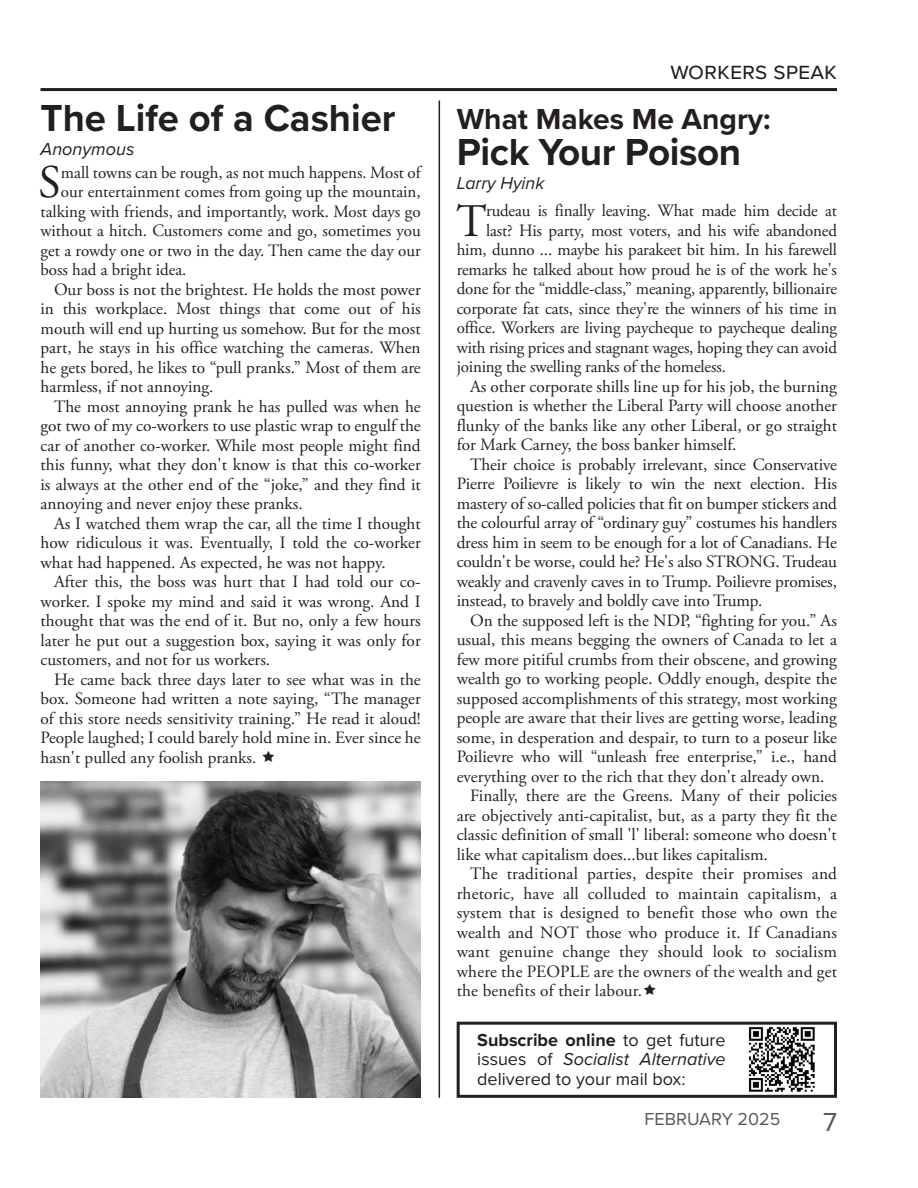
<style>
.page{position:relative;width:918px;height:1188px;background:#fff}
.page>*{position:absolute;margin:0;border:0;box-sizing:border-box;transform-origin:0 0}
.t1{font:46.65px "Adobe Garamond Pro";color:#231f20}
.t2{font:700 39px "Proxima Nova";color:#231f20}
.t3{font:700 30px "Proxima Nova";color:#231f20}
.t4{font:27px "Proxima Nova";color:#57585a}
.t5{font:24px "Proxima Nova";color:#231f20}
.t6{font:18px/19.5px "Proxima Nova";color:#231f20;text-align:justify}
.t7{font:italic 18px "Proxima Nova";color:#231f20}
.t8{font:18px "Proxima Nova";color:#57585a}
.t9{font:17.25px "Adobe Garamond Pro";color:#231f20}
.s1{font-weight:700}
.s2{font-style:italic}
</style>
<div class="page">
<hr style="left:41px;top:88px;width:796px;height:3px;background:#231f20">
<hr style="left:439px;top:100px;width:1px;height:998px;background:#231f20">
<div style="left:457px;top:1022px;width:380px;height:76px;border:3px solid #231f20"></div>
<img style="left:748px;top:1026px;width:67px;height:66px">
<img style="left:40px;top:782px;width:381px;height:316px">
<h2 class="t2" style="left:41px;top:89px;width:357px">The Life of a Cashier</h2>
<p class="t7" style="left:41px;top:136px;width:95px">Anonymous</p>
<h1 class="t1" style="left:39px;top:154px;width:24px">S</h1>
<p class="t9" style="left:61px;top:162px;width:361px">mall towns can be rough, as not much happens. Most of</p>
<p class="t9" style="left:61px;top:181px;width:361px">our entertainment comes from going up the mountain,</p>
<p class="t9" style="left:40px;top:201px;width:382px">talking with friends, and importantly, work. Most days go</p>
<p class="t9" style="left:40px;top:220px;width:382px">without a hitch. Customers come and go, sometimes you</p>
<p class="t9" style="left:40px;top:240px;width:382px">get a rowdy one or two in the day. Then came the day our</p>
<p class="t9" style="left:40px;top:259px;width:148px">boss had a bright idea.</p>
<p class="t9" style="left:54px;top:279px;width:368px">Our boss is not the brightest. He holds the most power</p>
<p class="t9" style="left:40px;top:298px;width:382px">in this workplace. Most things that come out of his</p>
<p class="t9" style="left:40px;top:318px;width:382px">mouth will end up hurting us somehow. But for the most</p>
<p class="t9" style="left:40px;top:337px;width:382px">part, he stays in his office watching the cameras. When</p>
<p class="t9" style="left:40px;top:357px;width:382px">he gets bored, he likes to “pull pranks.” Most of them are</p>
<p class="t9" style="left:40px;top:376px;width:175px">harmless, if not annoying.</p>
<p class="t9" style="left:54px;top:396px;width:368px">The most annoying prank he has pulled was when he</p>
<p class="t9" style="left:40px;top:415px;width:382px">got two of my co-workers to use plastic wrap to engulf the</p>
<p class="t9" style="left:40px;top:435px;width:382px">car of another co-worker. While most people might find</p>
<p class="t9" style="left:40px;top:454px;width:382px">this funny, what they don't know is that this co-worker</p>
<p class="t9" style="left:40px;top:474px;width:382px">is always at the other end of the “joke,” and they find it</p>
<p class="t9" style="left:40px;top:493px;width:264px">annoying and never enjoy these pranks.</p>
<p class="t9" style="left:54px;top:513px;width:368px">As I watched them wrap the car, all the time I thought</p>
<p class="t9" style="left:40px;top:532px;width:382px">how ridiculous it was. Eventually, I told the co-worker</p>
<p class="t9" style="left:40px;top:552px;width:347px">what had happened. As expected, he was not happy.</p>
<p class="t9" style="left:54px;top:571px;width:368px">After this, the boss was hurt that I had told our co-</p>
<p class="t9" style="left:40px;top:591px;width:382px">worker. I spoke my mind and said it was wrong. And I</p>
<p class="t9" style="left:40px;top:610px;width:382px">thought that was the end of it. But no, only a few hours</p>
<p class="t9" style="left:40px;top:630px;width:382px">later he put out a suggestion box, saying it was only for</p>
<p class="t9" style="left:40px;top:649px;width:231px">customers, and not for us workers.</p>
<p class="t9" style="left:54px;top:669px;width:368px">He came back three days later to see what was in the</p>
<p class="t9" style="left:40px;top:688px;width:382px">box. Someone had written a note saying, “The manager</p>
<p class="t9" style="left:40px;top:708px;width:382px">of this store needs sensitivity training.” He read it aloud!</p>
<p class="t9" style="left:40px;top:727px;width:382px">People laughed; I could barely hold mine in. Ever since he</p>
<p class="t9" style="left:40px;top:747px;width:217px">hasn't pulled any foolish pranks.</p>
<h3 class="t5" style="left:671px;top:53px;width:168px">workers speak</h3>
<h3 class="t3" style="left:457px;top:97px;width:316px">What Makes Me Angry:</h3>
<h2 class="t2" style="left:457px;top:123px;width:286px">Pick Your Poison</h2>
<p class="t7" style="left:457px;top:170px;width:89px">Larry Hyink</p>
<h1 class="t1" style="left:456px;top:193px;width:32px">T</h1>
<p class="t9" style="left:486px;top:201px;width:352px">rudeau is finally leaving. What made him decide at</p>
<p class="t9" style="left:486px;top:220px;width:352px">last? His party, most voters, and his wife abandoned</p>
<p class="t9" style="left:457px;top:240px;width:382px">him, dunno ... maybe his parakeet bit him. In his farewell</p>
<p class="t9" style="left:457px;top:259px;width:382px">remarks he talked about how proud he is of the work he's</p>
<p class="t9" style="left:457px;top:279px;width:382px">done for the “middle-class,” meaning, apparently, billionaire</p>
<p class="t9" style="left:457px;top:298px;width:382px">corporate fat cats, since they're the winners of his time in</p>
<p class="t9" style="left:457px;top:318px;width:382px">office. Workers are living paycheque to paycheque dealing</p>
<p class="t9" style="left:457px;top:337px;width:382px">with rising prices and stagnant wages, hoping they can avoid</p>
<p class="t9" style="left:457px;top:357px;width:271px">joining the swelling ranks of the homeless.</p>
<p class="t9" style="left:470px;top:376px;width:368px">As other corporate shills line up for his job, the burning</p>
<p class="t9" style="left:457px;top:396px;width:382px">question is whether the Liberal Party will choose another</p>
<p class="t9" style="left:457px;top:415px;width:382px">flunky of the banks like any other Liberal, or go straight</p>
<p class="t9" style="left:457px;top:435px;width:281px">for Mark Carney, the boss banker himself.</p>
<p class="t9" style="left:470px;top:454px;width:368px">Their choice is probably irrelevant, since Conservative</p>
<p class="t9" style="left:457px;top:474px;width:382px">Pierre Poilievre is likely to win the next election. His</p>
<p class="t9" style="left:457px;top:493px;width:382px">mastery of so-called policies that fit on bumper stickers and</p>
<p class="t9" style="left:457px;top:513px;width:382px">the colourful array of “ordinary guy” costumes his handlers</p>
<p class="t9" style="left:457px;top:532px;width:382px">dress him in seem to be enough for a lot of Canadians. He</p>
<p class="t9" style="left:457px;top:552px;width:382px">couldn't be worse, could he? He's also STRONG. Trudeau</p>
<p class="t9" style="left:457px;top:571px;width:382px">weakly and cravenly caves in to Trump. Poilievre promises,</p>
<p class="t9" style="left:457px;top:591px;width:307px">instead, to bravely and boldly cave into Trump.</p>
<p class="t9" style="left:470px;top:610px;width:368px">On the supposed left is the NDP, “fighting for you.” As</p>
<p class="t9" style="left:457px;top:630px;width:382px">usual, this means begging the owners of Canada to let a</p>
<p class="t9" style="left:457px;top:649px;width:382px">few more pitiful crumbs from their obscene, and growing</p>
<p class="t9" style="left:457px;top:668px;width:382px">wealth go to working people. Oddly enough, despite the</p>
<p class="t9" style="left:457px;top:688px;width:382px">supposed accomplishments of this strategy, most working</p>
<p class="t9" style="left:457px;top:707px;width:382px">people are aware that their lives are getting worse, leading</p>
<p class="t9" style="left:457px;top:727px;width:382px">some, in desperation and despair, to turn to a poseur like</p>
<p class="t9" style="left:457px;top:746px;width:382px">Poilievre who will “unleash free enterprise,” i.e., hand</p>
<p class="t9" style="left:457px;top:766px;width:369px">everything over to the rich that they don't already own.</p>
<p class="t9" style="left:470px;top:785px;width:368px">Finally, there are the Greens. Many of their policies</p>
<p class="t9" style="left:457px;top:805px;width:382px">are objectively anti-capitalist, but, as a party they fit the</p>
<p class="t9" style="left:457px;top:824px;width:382px">classic definition of small 'l' liberal: someone who doesn't</p>
<p class="t9" style="left:457px;top:844px;width:313px">like what capitalism does...but likes capitalism.</p>
<p class="t9" style="left:470px;top:863px;width:368px">The traditional parties, despite their promises and</p>
<p class="t9" style="left:457px;top:883px;width:382px">rhetoric, have all colluded to maintain capitalism, a</p>
<p class="t9" style="left:457px;top:902px;width:382px">system that is designed to benefit those who own the</p>
<p class="t9" style="left:457px;top:922px;width:382px">wealth and NOT those who produce it. If Canadians</p>
<p class="t9" style="left:457px;top:941px;width:382px">want genuine change they should look to socialism</p>
<p class="t9" style="left:457px;top:961px;width:382px">where the PEOPLE are the owners of the wealth and get</p>
<p class="t9" style="left:457px;top:980px;width:187px">the benefits of their labour.</p>
<p class="t6" style="left:477px;top:1029px;width:250px"><span class="s1">Subscribe online</span> to get future issues of <span class="s2">Socialist Alternative </span>delivered to your mail box:</p>
<p class="t8" style="left:645px;top:1106px;width:137px">FEBRUARY 2025</p>
<h3 class="t4" style="left:823px;top:1102px;width:15px">7</h3>
</div>
